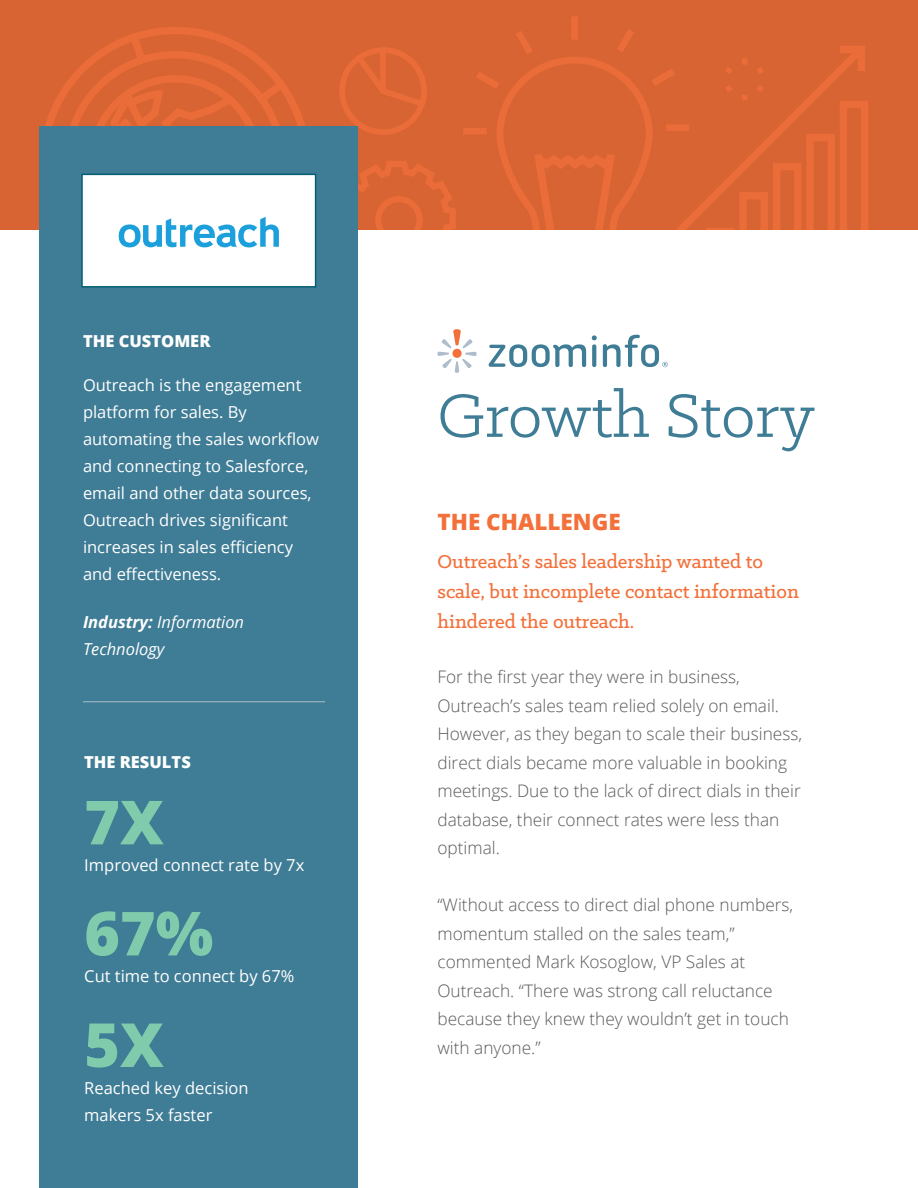
<style>
.page{position:relative;width:918px;height:1188px;background:#fff}
.page>*{position:absolute;margin:0;border:0;box-sizing:border-box;transform-origin:0 0}
.t1{font:69px "Klinic Slab";color:#3f7c95}
.t2{font:800 60.9px "Open Sans";color:#80cbac}
.t3{font:800 22.5px "Open Sans";color:#f3703a}
.t4{font:500 21px/30px "Klinic Slab";color:#f3703a}
.t5{font:300 17.25px/28.5px "Open Sans";color:#58595b}
.t6{font:16.5px/27px "Open Sans";color:#fff}
.t7{font:italic 16.5px/27px "Open Sans";color:#fff}
.t8{font:800 16.5px "Open Sans";color:#fff}
.s1{font-weight:700}
</style>
<div class="page">
<div style="left:0;top:0;width:918px;height:230px;background:#d86434"></div>
<svg style="left:339px;top:16px;width:529px;height:214px"></svg>
<div style="left:40px;top:126px;width:318px;height:1062px;background:#3f7c95"></div>
<div style="left:81px;top:174px;width:235px;height:114px;background:#fff;border:2px solid #045f75"></div>
<hr style="left:83px;top:701px;width:242px;height:1px;background:#adbdcb">
<svg style="left:592px;top:335px;width:5px;height:32px"></svg>
<svg style="left:437px;top:329px;width:40px;height:44px"></svg>
<svg style="left:489px;top:344px;width:97px;height:23px"></svg>
<svg style="left:603px;top:335px;width:65px;height:32px"></svg>
<svg style="left:45px;top:27px;width:269px;height:220px"></svg>
<p class="t8" style="left:83px;top:329px;width:129px">THE CUSTOMER</p>
<p class="t6" style="left:83px;top:371px;width:237px">Outreach is the engagement platform for sales. By automating the sales workflow and connecting to Salesforce, email and other data sources,<br>Outreach drives significant increases in sales efficiency and effectiveness.</p>
<p class="t7" style="left:83px;top:608px;width:163px"><span class="s1">Industry:</span> Information<br>Technology</p>
<p class="t8" style="left:84px;top:750px;width:108px">THE RESULTS</p>
<h2 class="t2" style="left:84px;top:776px;width:81px">7X</h2>
<p class="t6" style="left:84px;top:851px;width:222px">Improved connect rate by 7x</p>
<h2 class="t2" style="left:84px;top:887px;width:131px">67%</h2>
<p class="t6" style="left:84px;top:963px;width:212px">Cut time to connect by 67%</p>
<h2 class="t2" style="left:84px;top:999px;width:81px">5X</h2>
<p class="t6" style="left:84px;top:1074px;width:166px">Reached key decision makers 5x faster</p>
<h1 class="t1" style="left:437px;top:372px;width:379px">Growth Story</h1>
<h3 class="t3" style="left:437px;top:505px;width:185px">THE CHALLENGE</h3>
<p class="t4" style="left:437px;top:546px;width:363px">Outreach’s sales leadership wanted to scale, but incomplete contact information hindered the outreach.</p>
<p class="t5" style="left:437px;top:662px;width:366px">For the first year they were in business, Outreach’s sales team relied solely on email.<br>However, as they began to scale their business, direct dials became more valuable in booking meetings. Due to the lack of direct dials in their database, their connect rates were less than optimal.</p>
<p class="t5" style="left:437px;top:890px;width:357px">“Without access to direct dial phone numbers, momentum stalled on the sales team,” commented Mark Kosoglow, VP Sales at Outreach. “There was strong call reluctance because they knew they wouldn’t get in touch with anyone.”</p>
</div>
